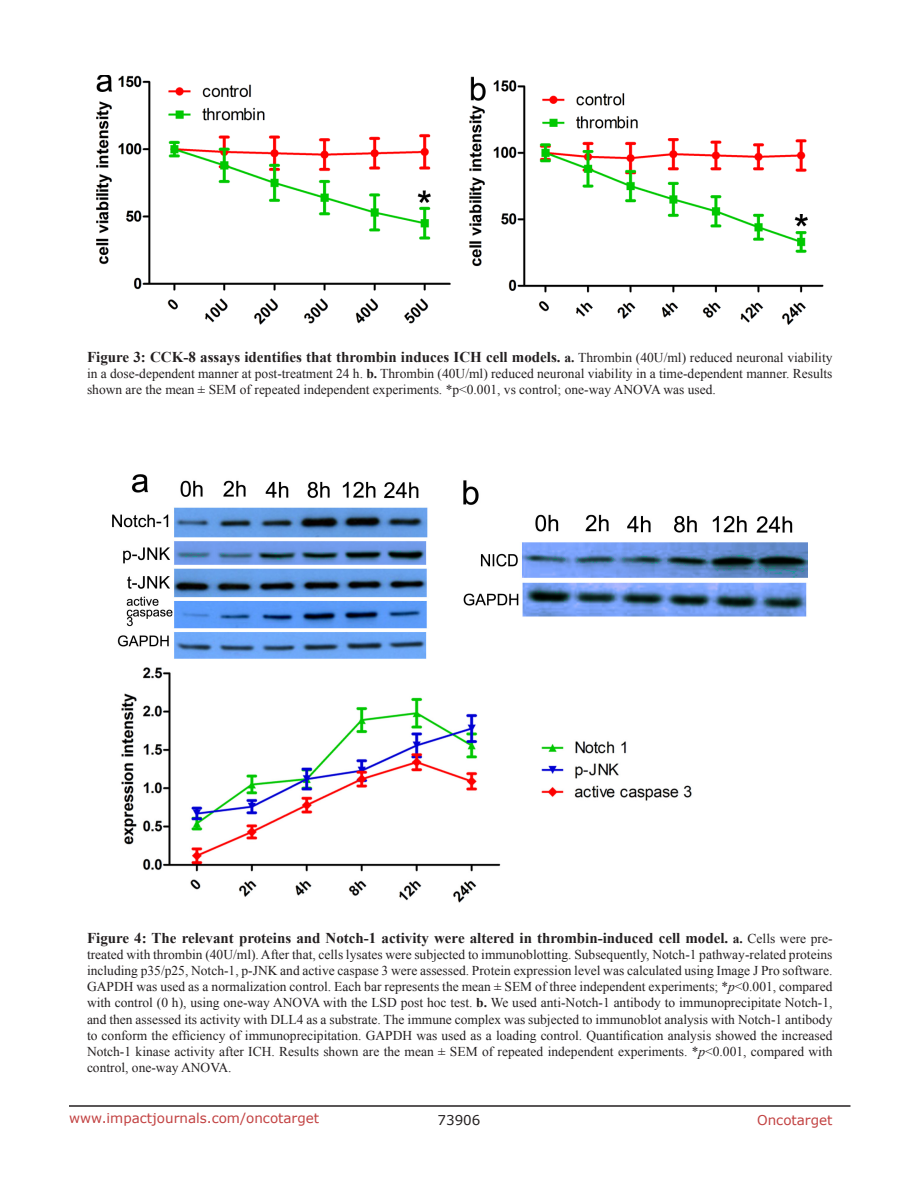
<style>
.page{position:relative;width:918px;height:1188px;background:#fff}
.page>*{position:absolute;margin:0;border:0;box-sizing:border-box;transform-origin:0 0}
.figuretext{font:700 15px "Times New Roman";color:#231f20}
.figuretext-2{font:13.5px/16.2px "Times New Roman";color:#231f20}
.t1{font:13.5px "Verdana";color:#c24141}
.t2{font:13.5px "Verdana";color:#231f20}
.s1{font-size:13.5px}
.s2{font-weight:400;font-size:13.5px}
.s3{font-weight:700}
.s4{font-style:italic}
</style>
<div class="page">
<hr style="left:69px;top:1105px;width:781px;height:2px;background:#231f20">
<img style="left:96px;top:75px;width:727px;height:249px">
<img style="left:112px;top:474px;width:695px;height:428px">
<p class="figuretext" style="left:87px;top:346px;width:747px">Figure 3: CCK-8 assays identifies that thrombin induces ICH cell models. <span class="s1">a.</span> <span class="s2">Thrombin (40U/ml) reduced neuronal viability</span></p>
<p class="figuretext-2" style="left:87px;top:365px;width:747px">in a dose-dependent manner at post-treatment 24 h. <span class="s3">b.</span> Thrombin (40U/ml) reduced neuronal viability in a time-dependent manner. Results shown are the mean ± SEM of repeated independent experiments. *p&lt;0.001, vs control; one-way ANOVA was used.</p>
<p class="figuretext" style="left:87px;top:927px;width:747px">Figure 4: The relevant proteins and Notch-1 activity were altered in thrombin-induced cell model. <span class="s1">a.</span> <span class="s2">Cells were pre-</span></p>
<p class="figuretext-2" style="left:87px;top:946px;width:747px;text-align:justify">treated with thrombin (40U/ml). After that, cells lysates were subjected to immunoblotting. Subsequently, Notch-1 pathway-related proteins including p35/p25, Notch-1, p-JNK and active caspase 3 were assessed. Protein expression level was calculated using Image J Pro software.<br>GAPDH was used as a normalization control. Each bar represents the mean ± SEM of three independent experiments; *<span class="s4">p</span>&lt;0.001, compared with control (0 h), using one-way ANOVA with the LSD post hoc test. <span class="s3">b.</span> We used anti-Notch-1 antibody to immunoprecipitate Notch-1, and then assessed its activity with DLL4 as a substrate. The immune complex was subjected to immunoblot analysis with Notch-1 antibody to conform the efficiency of immunoprecipitation. GAPDH was used as a loading control. Quantification analysis showed the increased Notch-1 kinase activity after ICH. Results shown are the mean ± SEM of repeated independent experiments. *<span class="s4">p</span>&lt;0.001, compared with control, one-way ANOVA.</p>
<p class="t1" style="left:69px;top:1109px;width:252px">www.impactjournals.com/oncotarget</p>
<p class="t2" style="left:438px;top:1111px;width:44px">73906</p>
<p class="t1" style="left:757px;top:1111px;width:77px">Oncotarget</p>
</div>
